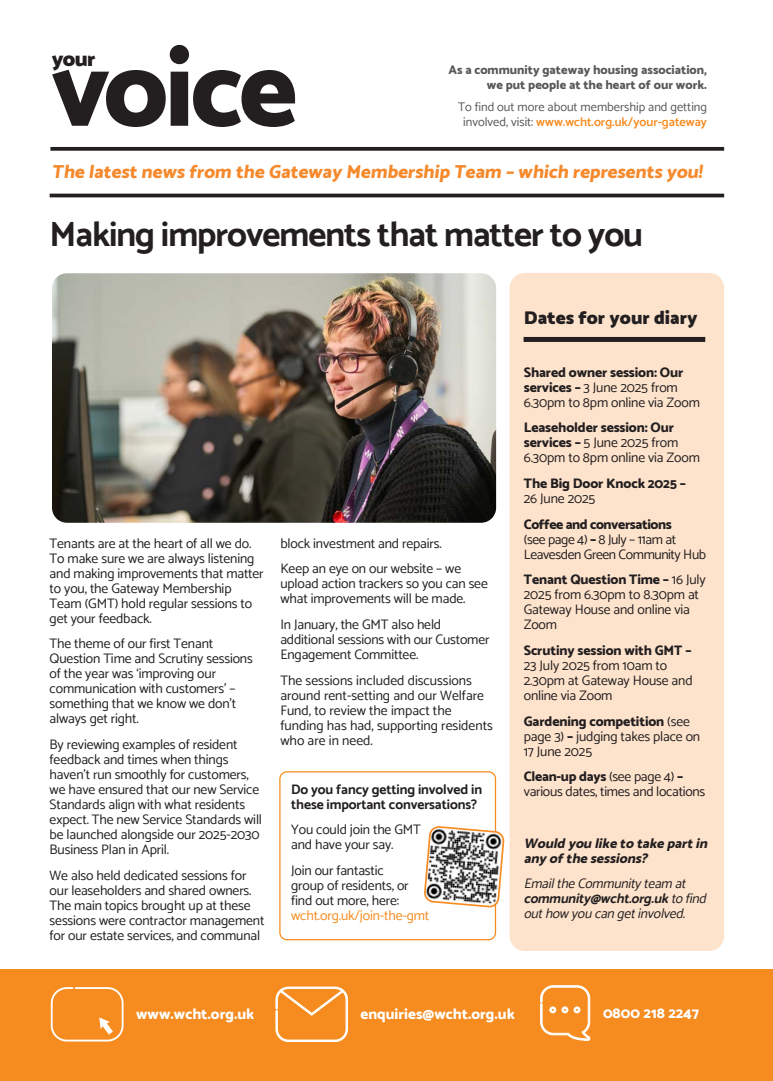
<style>
.page{position:relative;width:773px;height:1081px;background:#fff}
.page>*{position:absolute;margin:0;border:0;box-sizing:border-box;transform-origin:0 0}
.Body_1_abc_bullets{font:800 111.5px "Catamaran";letter-spacing:-.03em;color:#231f20}
.Body_1_abc_bullets-2{font:700 35px "Catamaran";letter-spacing:-.03em;color:#231f20}
.Body_1_abc_bullets-3{font:900 21.25px "Catamaran";color:#231f20}
.t1{font:800 18.75px "Catamaran";color:#f5892c}
.t2{font:900 18.75px "Catamaran";color:#231f20}
.t3{font:800 15px "Catamaran";color:#fff}
.Body_1_abc_bullets-4{font:13.75px/15px "Catamaran";letter-spacing:-.01em;color:#231f20}
.t4{font:italic 13.75px/15px "Catamaran";color:#231f20}
.Body_1_abc_bullets-5{font:13.75px/15px "Catamaran";letter-spacing:-.03em;color:#231f20}
.Body_1_abc_bullets-6{font:700 13.75px/15px "Catamaran";letter-spacing:-.01em;color:#231f20}
.t5{font:italic 800 13.75px/15px "Catamaran";color:#231f20}
.t6{font:800 13.75px/15px "Catamaran";letter-spacing:-.01em;color:#231f20}
.t7{font:12.5px/15px "Catamaran";color:#57585a;text-align:center}
.t8{font:800 12.5px/15px "Catamaran";color:#57585a;text-align:right}
.s1{font-weight:600;color:#f68b1f}
.s2{color:#f68b1f}
.s3{font-weight:800}
.s4{font-weight:400}
.s5{font-weight:700}
</style>
<div class="page">
<svg style="left:50px;top:147px;width:674px;height:4px;background:#322e2f"></svg>
<img style="left:52px;top:273px;width:444px;height:250px">
<hr style="left:50px;top:194px;width:674px;height:3px;background:#231f20">
<div style="left:509px;top:273px;width:215px;height:678px;background:#fee3cc;border-radius:15px"></div>
<div style="left:523px;top:337px;width:182px;height:5px;background:#231f20"></div>
<div style="left:0;top:969px;width:772px;height:112px;background:#f68b1f"></div>
<svg style="left:51px;top:987px;width:72px;height:54px"></svg>
<svg style="left:275px;top:986px;width:73px;height:56px"></svg>
<svg style="left:540px;top:985px;width:50px;height:56px"></svg>
<div style="left:279px;top:771px;width:217px;height:169px;border:1px solid #f68b1f;border-radius:7px"></div>
<svg style="left:424px;top:826px;width:79px;height:82px"></svg>
<p class="Body_1_abc_bullets" style="left:50px;top:22px;width:248px">voice</p>
<p class="Body_1_abc_bullets-3" style="left:52px;top:46px;width:45px">your</p>
<p class="t8" style="left:448px;top:62px;width:260px">As a community gateway housing association, we put people at the heart of our work.</p>
<p class="t7" style="left:458px;top:100px;width:250px">To find out more about membership and getting involved, visit: <span class="s1">www.wcht.org.uk/your-gateway</span></p>
<p class="t1" style="left:52px;top:160px;width:655px">The latest news from the Gateway Membership Team – which represents you!</p>
<p class="Body_1_abc_bullets-2" style="left:50px;top:214px;width:595px">Making improvements that matter to you</p>
<p class="Body_1_abc_bullets-4" style="left:50px;top:535px;width:215px">Tenants are at the heart of all we do.<br>To make sure we are always listening and making improvements that matter to you, the Gateway Membership<br>Team (GMT) hold regular sessions to get your feedback.</p>
<p class="Body_1_abc_bullets-4" style="left:50px;top:636px;width:205px">The theme of our first Tenant<br>Question Time and Scrutiny sessions of the year was ‘improving our communication with customers’ – something that we know we don’t always get right.</p>
<p class="Body_1_abc_bullets-4" style="left:50px;top:737px;width:214px">By reviewing examples of resident feedback and times when things haven’t run smoothly for customers, we have ensured that our new Service Standards align with what residents expect. The new Service Standards will be launched alongside our 2025-2030<br>Business Plan in April.</p>
<p class="Body_1_abc_bullets-4" style="left:50px;top:867px;width:216px">We also held dedicated sessions for our leaseholders and shared owners.<br>The main topics brought up at these sessions were contractor management for our estate services, and communal</p>
<p class="Body_1_abc_bullets-4" style="left:280px;top:535px;width:163px">block investment and repairs.</p>
<p class="Body_1_abc_bullets-4" style="left:280px;top:561px;width:209px">Keep an eye on our website – we upload action trackers so you can see what improvements will be made.</p>
<p class="Body_1_abc_bullets-4" style="left:280px;top:616px;width:211px">In January, the GMT also held additional sessions with our Customer<br>Engagement Committee.</p>
<p class="Body_1_abc_bullets-4" style="left:280px;top:672px;width:214px">The sessions included discussions around rent-setting and our Welfare<br>Fund, to review the impact the funding has had, supporting residents who are in need.</p>
<p class="Body_1_abc_bullets-6" style="left:291px;top:781px;width:192px">Do you fancy getting involved in these important conversations?</p>
<p class="Body_1_abc_bullets-4" style="left:291px;top:822px;width:131px">You could join the GMT and have your say.</p>
<p class="Body_1_abc_bullets-4" style="left:291px;top:862px;width:140px">Join our fantastic<br>group of residents, or find out more, here: <span class="s2">wcht.org.uk/join-the-gmt</span></p>
<p class="t2" style="left:523px;top:307px;width:175px">Dates for your diary</p>
<p class="Body_1_abc_bullets-4" style="left:523px;top:364px;width:178px"><span class="s3">Shared owner session: Our services –</span> 3 June 2025 from<br>6.30pm to 8pm online via Zoom</p>
<p class="Body_1_abc_bullets-4" style="left:523px;top:420px;width:178px"><span class="s3">Leaseholder session: Our services –</span> 5 June 2025 from<br>6.30pm to 8pm online via Zoom</p>
<p class="t6" style="left:523px;top:476px;width:164px">The Big Door Knock 2025 –<br><span class="s4">26 June 2025</span></p>
<p class="Body_1_abc_bullets-5" style="left:523px;top:516px;width:184px"><span class="s3">Coffee and conversations<br></span>(see page 4) <span class="s3">–</span> 8 July – 11am at<br>Leavesden Green Community Hub</p>
<p class="Body_1_abc_bullets-4" style="left:523px;top:572px;width:183px"><span class="s3">Tenant Question Time –</span> 16 July<br>2025 from 6.30pm to 8.30pm at<br>Gateway House and online via<br>Zoom</p>
<p class="Body_1_abc_bullets-4" style="left:523px;top:643px;width:170px"><span class="s3">Scrutiny session with GMT –<br></span>23 July 2025 from 10am to<br>2.30pm at Gateway House and online via Zoom</p>
<p class="Body_1_abc_bullets-4" style="left:523px;top:713px;width:178px"><span class="s3">Gardening competition</span> (see page 3) <span class="s3">–</span> judging takes place on<br>17 June 2025</p>
<p class="Body_1_abc_bullets-4" style="left:523px;top:769px;width:183px"><span class="s3">Clean-up days</span> (see page 4) <span class="s3">– </span>various dates, times and locations</p>
<p class="t5" style="left:523px;top:835px;width:189px">Wouldyouliketotakepartin anyofthesessions?</p>
<p class="t4" style="left:523px;top:876px;width:188px">EmailtheCommunityteam at <span class="s5">community@wcht.org.uk</span>tofind outhow youcangetinvolved.</p>
<p class="t3" style="left:136px;top:1004px;width:120px">www.wcht.org.uk</p>
<p class="t3" style="left:360px;top:1004px;width:156px">enquiries@wcht.org.uk</p>
<p class="t3" style="left:603px;top:1003px;width:98px">0800 218 2247</p>
</div>
